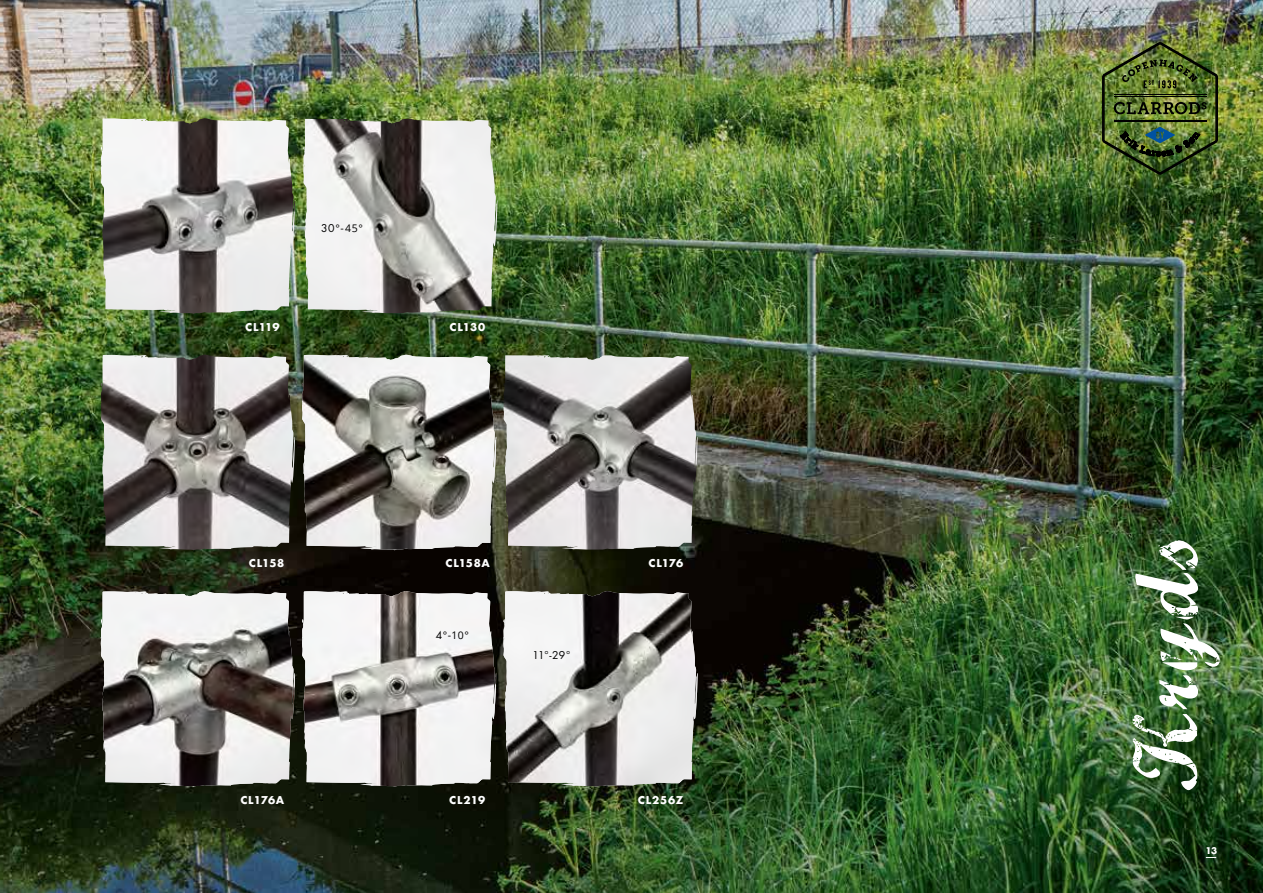
<style>
.page{position:relative;width:1263px;height:893px;background:#fff}
.page>*{position:absolute;margin:0;border:0;box-sizing:border-box;transform-origin:0 0}
.t1{font:90px "Marcelle Script";color:#fff}
.t2{font:700 10.5px "Futura";letter-spacing:.055em;color:#fff}
.t3{font:10.5px "Open Sans";color:#000}
.t4{font:10.5px "Futura";color:#000}
.t5{font:700 9px "Futura";color:#fff}
.s1{font-family:"Futura"}
</style>
<div class="page">
<img style="left:1px;top:0;width:1262px;height:893px">
<img style="left:0;top:0;width:1px;height:893px">
<img style="left:101px;top:118px;width:174px;height:196px">
<img style="left:503px;top:355px;width:189px;height:195px">
<img style="left:101px;top:355px;width:174px;height:195px">
<svg style="left:302px;top:354px;width:194px;height:196px"></svg>
<img style="left:302px;top:355px;width:188px;height:195px">
<svg style="left:477px;top:591px;width:19px;height:196px"></svg>
<img style="left:302px;top:591px;width:175px;height:196px">
<svg style="left:678px;top:591px;width:20px;height:196px;background:#9c9d99"></svg>
<img style="left:503px;top:591px;width:175px;height:196px">
<img style="left:303px;top:119px;width:189px;height:194px">
<svg style="left:101px;top:591px;width:194px;height:196px;background:#34342b"></svg>
<img style="left:101px;top:592px;width:188px;height:194px">
<img style="left:1101px;top:41px;width:118px;height:135px">
<p class="t3" style="left:321px;top:221px;width:43px"><span class="s1">30</span>°-45°</p>
<p class="t2" style="left:245px;top:319px;width:36px">CL119</p>
<p class="t2" style="left:449px;top:319px;width:37px">CL130</p>
<p class="t2" style="left:249px;top:556px;width:37px">CL158</p>
<p class="t2" style="left:445px;top:556px;width:46px">CL158A</p>
<p class="t2" style="left:648px;top:556px;width:36px">CL176</p>
<p class="t3" style="left:436px;top:627px;width:35px"><span class="s1">4</span>°-10°</p>
<p class="t4" style="left:533px;top:648px;width:39px">11°-29°</p>
<p class="t2" style="left:240px;top:792px;width:46px">CL176A</p>
<p class="t2" style="left:449px;top:792px;width:38px">CL219</p>
<p class="t2" style="left:638px;top:792px;width:47px">CL256Z</p>
<h1 class="t1" style="left:1103px;top:791px;width:260px;rotate:-90deg">Kryds</h1>
<p class="t5" style="left:1205px;top:844px;width:13px">13</p>
</div>
